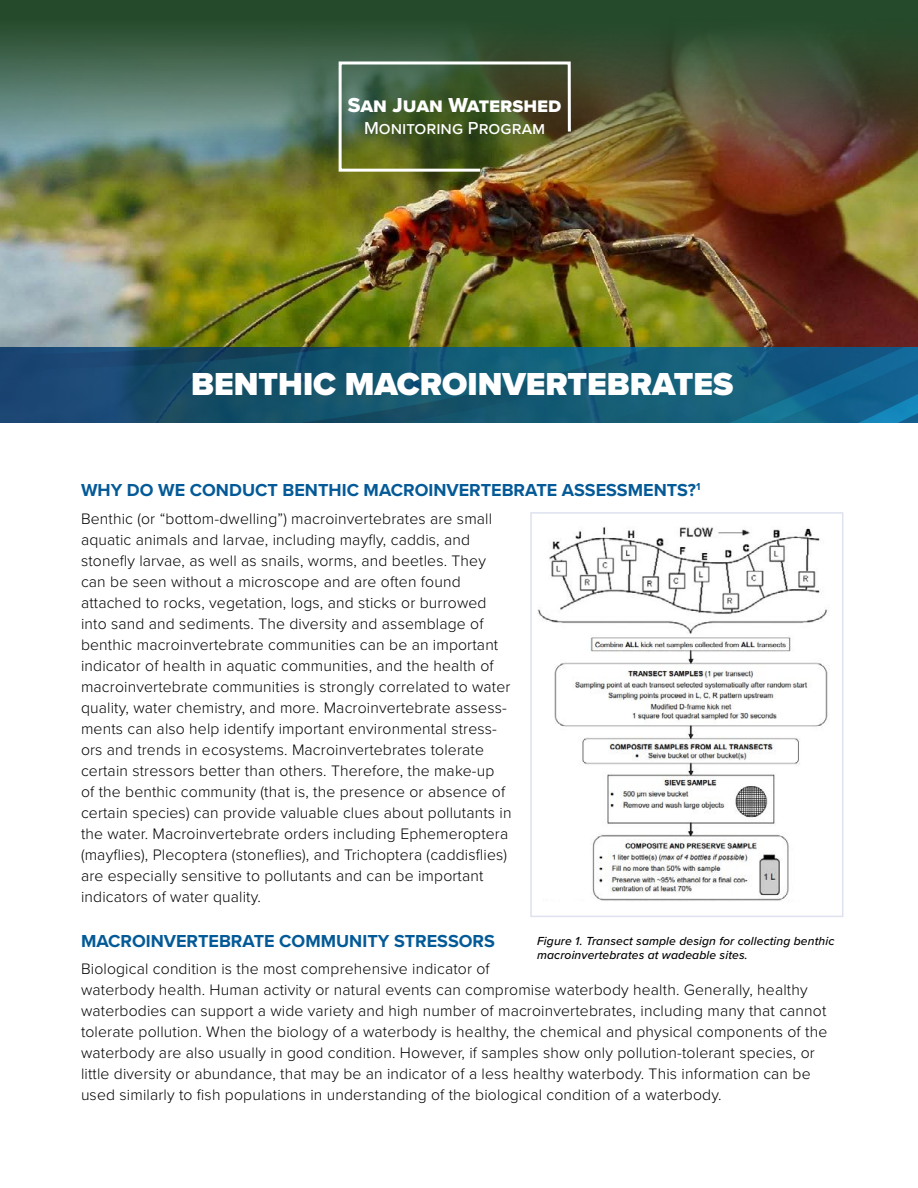
<style>
.page{position:relative;width:918px;height:1188px;background:#fff}
.page>*{position:absolute;margin:0;border:0;box-sizing:border-box;transform-origin:0 0}
.t1{font:900 33px "Proxima Nova";color:#fff}
.t2{font:21px "Proxima Nova Extrabld";color:#fff}
.t3{font:700 18px "Proxima Nova";color:#045a97}
.t4{font:500 18px "Proxima Nova";color:#fff}
.t5{font:300 15.75px/21px "Proxima Nova";letter-spacing:.01em;color:#000}
.t6{font:italic 500 12.15px/14.5px "Proxima Nova";letter-spacing:.01em;color:#000}
</style>
<div class="page">
<img style="left:0;top:233px;width:918px;height:115px">
<img style="left:0;top:0;width:918px;height:233px">
<svg style="left:0;top:348px;width:918px;height:74px;background:#155675"></svg>
<div style="left:530px;top:512px;width:313px;height:405px;background:#fff;border:2px solid #dde2ee"></div>
<img style="left:538px;top:527px;width:291px;height:374px">
<img style="left:337px;top:60px;width:235px;height:113px">
<h1 class="t2" style="left:348px;top:89px;width:215px">San Juan Watershed</h1>
<h1 class="t4" style="left:364px;top:114px;width:183px">Monitoring Program</h1>
<h2 class="t1" style="left:191px;top:360px;width:544px">BENTHIC MACROINVERTEBRATES</h2>
<h3 class="t3" style="left:81px;top:476px;width:621px">WHY DO WE CONDUCT BENTHIC MACROINVERTEBRATE ASSESSMENTS?<sup>1</sup></h3>
<p class="t5" style="left:81px;top:507px;width:413px">Benthic (or “bottom-dwelling”) macroinvertebrates are small aquatic animals and larvae, including mayfly, caddis, and stonefly larvae, as well as snails, worms, and beetles. They can be seen without a microscope and are often found attached to rocks, vegetation, logs, and sticks or burrowed into sand and sediments. The diversity and assemblage of</p>
<p class="t5" style="left:81px;top:633px;width:432px">benthic macroinvertebrate communities can be an important indicator of health in aquatic communities, and the health of macroinvertebrate communities is strongly correlated to water quality, water chemistry, and more. Macroinvertebrate assess&shy;ments can also help identify important environmental stress&shy;ors and trends in ecosystems. Macroinvertebrates tolerate certain stressors better than others. Therefore, the make-up of the benthic community (that is, the presence or absence of certain species) can provide valuable clues about pollutants in the water. Macroinvertebrate orders including Ephemeroptera (mayflies), Plecoptera (stoneflies), and Trichoptera (caddisflies) are especially sensitive to pollutants and can be important indicators of water quality.</p>
<p class="t6" style="left:537px;top:933px;width:299px">Figure 1. Transect sample design for collecting benthic macroinvertebrates at wadeable sites.</p>
<h3 class="t3" style="left:81px;top:927px;width:415px">MACROINVERTEBRATE COMMUNITY STRESSORS</h3>
<p class="t5" style="left:81px;top:958px;width:748px">Biological condition is the most comprehensive indicator of<br>waterbody health. Human activity or natural events can compromise waterbody health. Generally, healthy waterbodies can support a wide variety and high number of macroinvertebrates, including many that cannot tolerate pollution. When the biology of a waterbody is healthy, the chemical and physical components of the waterbody are also usually in good condition. However, if samples show only pollution-tolerant species, or little diversity or abundance, that may be an indicator of a less healthy waterbody. This information can be used similarly to fish populations in understanding of the biological condition of a waterbody.</p>
</div>
